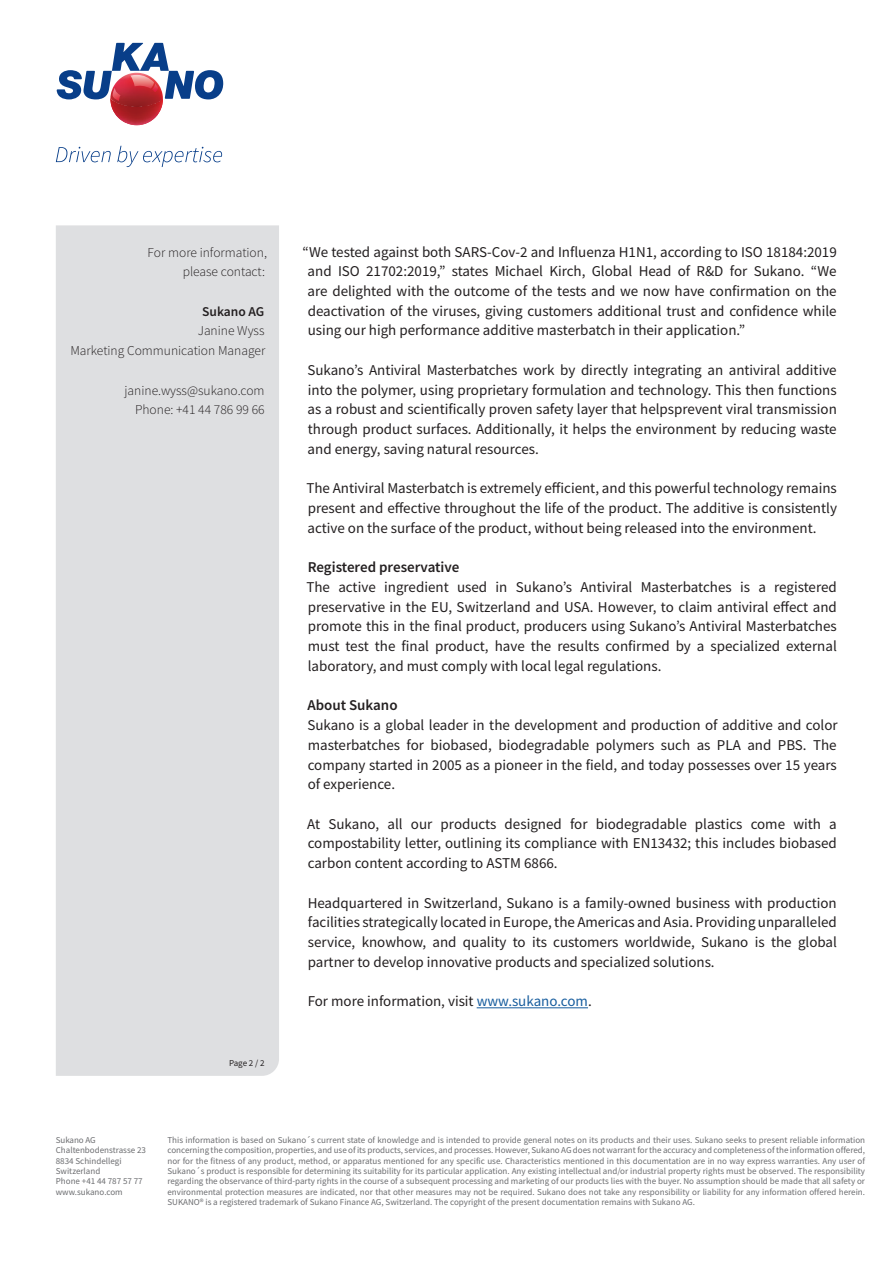
<style>
.page{position:relative;width:893px;height:1263px;background:#fff}
.page>*{position:absolute;margin:0;border:0;box-sizing:border-box;transform-origin:0 0}
.Body_01{font:15px/19.8px "Source Sans Pro";color:#231f20;text-align:justify}
.Body_01-2{font:600 15px "Source Sans Pro";color:#231f20}
.Body_01-3{font:300 13.5px/19.8px "Source Sans Pro";color:#231f20;text-align:center}
.Disclaimer_EMEA{font:9px/10.4px "Source Sans Pro";color:#6c6d70}
.Body_01-4{font:9px "Source Sans Pro";color:#231f20}
.s1{font-weight:600}
.s2{color:#175d9e}
</style>
<div class="page">
<svg style="left:56px;top:146px;width:166px;height:21px"></svg>
<img style="left:110px;top:101px;width:53px;height:24px">
<svg style="left:57px;top:43px;width:167px;height:58px"></svg>
<div style="left:56px;top:225px;width:223px;height:851px;background:#dedfe1"></div>
<hr style="left:477px;top:1007px;width:111px;height:1px;background:#175d9e">
<p class="Body_01-3" style="left:148px;top:242px;width:121px">For more information,</p>
<p class="Body_01-3" style="left:183px;top:262px;width:84px">please contact:</p>
<p class="Body_01-3" style="left:198px;top:301px;width:68px"><span class="s1">Sukano AG<br></span>Janine Wyss</p>
<p class="Body_01-3" style="left:70px;top:341px;width:196px">Marketing Communication Manager</p>
<p class="Body_01-3" style="left:125px;top:380px;width:141px">janine.wyss@sukano.com</p>
<p class="Body_01-3" style="left:135px;top:400px;width:131px">Phone: +41 44 786 99 66</p>
<p class="Body_01-4" style="left:229px;top:1057px;width:37px">Page 2 / 2</p>
<p class="Body_01" style="left:308px;top:242px;width:531px;text-indent:-5px">“We tested against both SARS-Cov-2 and Influenza H1N1, according to ISO 18184:2019 and ISO 21702:2019,” states Michael Kirch, Global Head of R&amp;D for Sukano. “We are delighted with the outcome of the tests and we now have confirmation on the deactivation of the viruses, giving customers additional trust and confidence while using our high performance additive masterbatch in their application.”</p>
<p class="Body_01" style="left:307px;top:360px;width:531px">Sukano’s Antiviral Masterbatches work by directly integrating an antiviral additive into the polymer, using proprietary formulation and technology. This then functions as a robust and scientifically proven safety layer that helpsprevent viral transmission through product surfaces. Additionally, it helps the environment by reducing waste and energy, saving natural resources.</p>
<p class="Body_01" style="left:306px;top:478px;width:532px">The Antiviral Masterbatch is extremely efficient, and this powerful technology remains present and effective throughout the life of the product. The additive is consistently active on the surface of the product, without being released into the environment.</p>
<p class="Body_01-2" style="left:308px;top:557px;width:153px">Registered preservative</p>
<p class="Body_01" style="left:306px;top:577px;width:532px">The active ingredient used in Sukano’s Antiviral Masterbatches is a registered preservative in the EU, Switzerland and USA. However, to claim antiviral effect and promote this in the final product, producers using Sukano’s Antiviral Masterbatches must test the final product, have the results confirmed by a specialized external laboratory, and must comply with local legal regulations.</p>
<p class="Body_01-2" style="left:307px;top:695px;width:92px">About Sukano</p>
<p class="Body_01" style="left:307px;top:715px;width:532px">Sukano is a global leader in the development and production of additive and color masterbatches for biobased, biodegradable polymers such as PLA and PBS. The company started in 2005 as a pioneer in the field, and today possesses over 15 years of experience.</p>
<p class="Body_01" style="left:307px;top:814px;width:531px">At Sukano, all our products designed for biodegradable plastics come with a compostability letter, outlining its compliance with EN13432; this includes biobased carbon content according to ASTM 6866.</p>
<p class="Body_01" style="left:308px;top:893px;width:531px">Headquartered in Switzerland, Sukano is a family-owned business with production facilities strategically located in Europe, the Americas and Asia. Providing unparalleled service, knowhow, and quality to its customers worldwide, Sukano is the global partner to develop innovative products and specialized solutions.</p>
<p class="Body_01" style="left:308px;top:991px;width:286px">For more information, visit <span class="s2">www.sukano.com</span>.</p>
<p class="Disclaimer_EMEA" style="left:56px;top:1135px;width:92px">Sukano AG<br>Chaltenbodenstrasse 23</p>
<p class="Disclaimer_EMEA" style="left:56px;top:1155px;width:67px">8834 Schindellegi</p>
<p class="Disclaimer_EMEA" style="left:56px;top:1166px;width:88px">Switzerland<br>Phone +41 44 787 57 77</p>
<p class="Disclaimer_EMEA" style="left:56px;top:1186px;width:68px">www.sukano.com</p>
<p class="Disclaimer_EMEA" style="left:167px;top:1135px;width:699px;text-align:justify">This information is based on Sukano´s current state of knowledge and is intended to provide general notes on its products and their uses. Sukano seeks to present reliable information concerning the composition, properties, and use of its products, services, and processes. However, Sukano AG does not warrant for the accuracy and completeness of the information offered, nor for the fitness of any product, method, or apparatus mentioned for any specific use. Characteristics mentioned in this documentation are in no way express warranties. Any user of Sukano´s product is responsible for determining its suitability for its particular application. Any existing intellectual and/or industrial property rights must be observed. The responsibility regarding the observance of third-party rights in the course of a subsequent processing and marketing of our products lies with the buyer. No assumption should be made that all safety or environmental protection measures are indicated, nor that other measures may not be required. Sukano does not take any responsibility or liability for any information offered herein.<br>SUKANO® is a registered trademark of Sukano Finance AG, Switzerland. The copyright of the present documentation remains with Sukano AG.</p>
</div>
